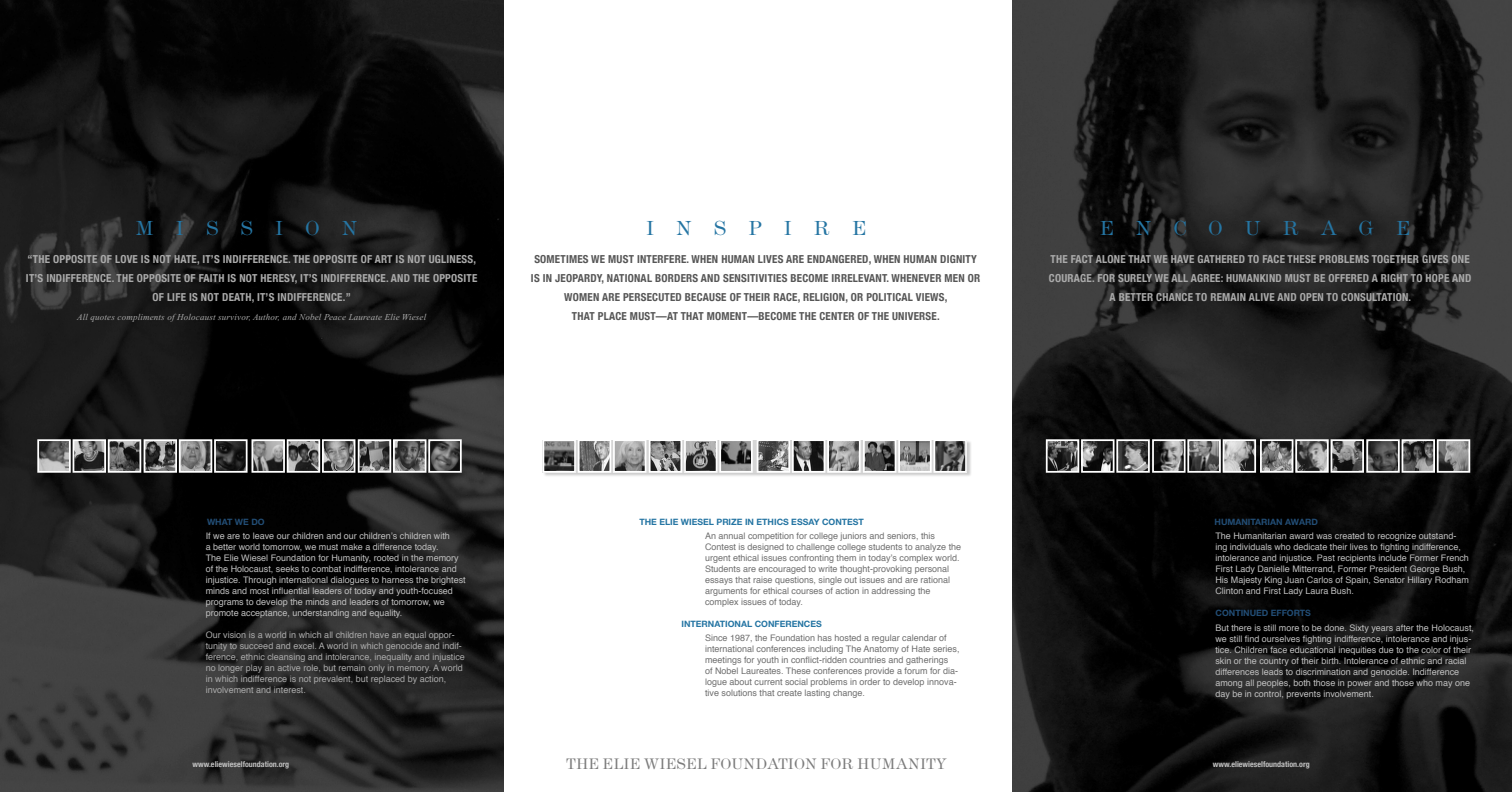
<style>
.page{position:relative;width:1512px;height:792px;background:#fff}
.page>*{position:absolute;margin:0;border:0;box-sizing:border-box;transform-origin:0 0}
.t1{font:21.1px "Modern";letter-spacing:1.04em;color:#2575a3}
.t2{font:15.8px "Modern";letter-spacing:.01em;color:#7c7c7c}
.t3{font:700 condensed 11px/19px "Helvetica Neue";letter-spacing:.02em;color:#aaa;text-align:center}
.t4{font:700 condensed 11px/19px "Helvetica Neue";letter-spacing:.02em;color:#565656;text-align:center}
.t5{font:9px/11px "Helvetica";color:#c0c0c0}
.t6{font:9px/11px "Helvetica";color:#6f6f6f}
.t7{font:9px/11px "Helvetica";color:#aaa}
.t8{font:italic 9px "Times New Roman";letter-spacing:.02em;color:#aaa}
.t9{font:700 8.8px "Helvetica Neue";color:#2575a3}
.t10{font:700 8.8px "Helvetica Neue";color:#224d75}
.t11{font:700 condensed 8px "Helvetica Neue";color:#c0c0c0}
</style>
<div class="page">
<img style="left:0;top:0;width:504px;height:792px">
<img style="left:1013px;top:0;width:499px;height:792px">
<img style="left:147px;top:442px;width:27px;height:28px">
<div style="left:144px;top:439px;width:33px;height:34px;border:2px solid #fff"></div>
<img style="left:217px;top:442px;width:28px;height:28px">
<div style="left:214px;top:439px;width:34px;height:34px;border:2px solid #fff"></div>
<img style="left:182px;top:442px;width:27px;height:28px">
<div style="left:179px;top:439px;width:33px;height:34px;border:2px solid #fff"></div>
<img style="left:40px;top:442px;width:28px;height:28px">
<div style="left:37px;top:439px;width:34px;height:34px;border:2px solid #fff"></div>
<img style="left:111px;top:442px;width:27px;height:28px">
<div style="left:108px;top:439px;width:33px;height:34px;border:2px solid #fff"></div>
<img style="left:76px;top:442px;width:27px;height:28px">
<div style="left:73px;top:439px;width:33px;height:34px;border:2px solid #fff"></div>
<img style="left:361px;top:442px;width:27px;height:28px">
<div style="left:358px;top:439px;width:33px;height:34px;border:2px solid #fff"></div>
<img style="left:431px;top:442px;width:28px;height:28px">
<div style="left:428px;top:439px;width:34px;height:34px;border:2px solid #fff"></div>
<img style="left:396px;top:442px;width:27px;height:28px">
<div style="left:393px;top:439px;width:33px;height:34px;border:2px solid #fff"></div>
<img style="left:255px;top:442px;width:27px;height:28px">
<div style="left:252px;top:439px;width:33px;height:34px;border:2px solid #fff"></div>
<img style="left:325px;top:442px;width:27px;height:28px">
<div style="left:322px;top:439px;width:33px;height:34px;border:2px solid #fff"></div>
<img style="left:290px;top:442px;width:27px;height:28px">
<div style="left:287px;top:439px;width:33px;height:34px;border:2px solid #fff"></div>
<div style="left:543px;top:440px;width:430px;height:38px;background:#000;opacity:.2"></div>
<div style="left:543px;top:440px;width:424px;height:32px;background:linear-gradient(to bottom,#dcdcdc,#dcdcdc)"></div>
<img style="left:652px;top:442px;width:27px;height:28px">
<div style="left:649px;top:439px;width:33px;height:34px;border:2px solid #fff"></div>
<img style="left:722px;top:442px;width:28px;height:28px">
<div style="left:719px;top:439px;width:34px;height:34px;border:2px solid #fff"></div>
<img style="left:687px;top:442px;width:27px;height:28px">
<div style="left:684px;top:439px;width:33px;height:34px;border:2px solid #fff"></div>
<img style="left:546px;top:442px;width:27px;height:28px">
<div style="left:543px;top:439px;width:33px;height:34px;border:2px solid #fff"></div>
<img style="left:616px;top:442px;width:27px;height:28px">
<div style="left:613px;top:439px;width:33px;height:34px;border:2px solid #fff"></div>
<img style="left:581px;top:442px;width:27px;height:28px">
<div style="left:578px;top:439px;width:33px;height:34px;border:2px solid #fff"></div>
<img style="left:866px;top:442px;width:27px;height:28px">
<div style="left:863px;top:439px;width:33px;height:34px;border:2px solid #fff"></div>
<img style="left:937px;top:442px;width:27px;height:28px">
<div style="left:934px;top:439px;width:33px;height:34px;border:2px solid #fff"></div>
<img style="left:901px;top:442px;width:28px;height:28px">
<div style="left:898px;top:439px;width:34px;height:34px;border:2px solid #fff"></div>
<img style="left:760px;top:442px;width:27px;height:28px">
<div style="left:757px;top:439px;width:33px;height:34px;border:2px solid #fff"></div>
<img style="left:830px;top:442px;width:28px;height:28px">
<div style="left:827px;top:439px;width:34px;height:34px;border:2px solid #fff"></div>
<img style="left:795px;top:442px;width:27px;height:28px">
<div style="left:792px;top:439px;width:33px;height:34px;border:2px solid #fff"></div>
<img style="left:1155px;top:442px;width:28px;height:28px">
<div style="left:1152px;top:439px;width:34px;height:34px;border:2px solid #fff"></div>
<img style="left:1226px;top:442px;width:27px;height:28px">
<div style="left:1223px;top:439px;width:33px;height:34px;border:2px solid #fff"></div>
<img style="left:1190px;top:442px;width:28px;height:28px">
<div style="left:1187px;top:439px;width:34px;height:34px;border:2px solid #fff"></div>
<img style="left:1049px;top:442px;width:27px;height:28px">
<div style="left:1046px;top:439px;width:33px;height:34px;border:2px solid #fff"></div>
<img style="left:1119px;top:442px;width:28px;height:28px">
<div style="left:1116px;top:439px;width:34px;height:34px;border:2px solid #fff"></div>
<img style="left:1084px;top:442px;width:28px;height:28px">
<div style="left:1081px;top:439px;width:34px;height:34px;border:2px solid #fff"></div>
<img style="left:1369px;top:442px;width:28px;height:28px">
<div style="left:1366px;top:439px;width:34px;height:34px;border:2px solid #fff"></div>
<img style="left:1440px;top:442px;width:27px;height:28px">
<div style="left:1437px;top:439px;width:33px;height:34px;border:2px solid #fff"></div>
<img style="left:1405px;top:442px;width:27px;height:28px">
<div style="left:1402px;top:439px;width:33px;height:34px;border:2px solid #fff"></div>
<img style="left:1263px;top:442px;width:27px;height:28px">
<div style="left:1260px;top:439px;width:33px;height:34px;border:2px solid #fff"></div>
<img style="left:1334px;top:442px;width:27px;height:28px">
<div style="left:1331px;top:439px;width:33px;height:34px;border:2px solid #fff"></div>
<img style="left:1298px;top:442px;width:28px;height:28px">
<div style="left:1295px;top:439px;width:34px;height:34px;border:2px solid #fff"></div>
<h1 class="t1" style="left:136px;top:213px;width:223px">MISSION</h1>
<h1 class="t1" style="left:646px;top:213px;width:221px">INSPIRE</h1>
<p class="t3" style="left:26px;top:249px;width:453px">“THE OPPOSITE OF LOVE IS NOT HATE, IT’S INDIFFERENCE. THE OPPOSITE OF ART IS NOT UGLINESS,<br>IT’S INDIFFERENCE. THE OPPOSITE OF FAITH IS NOT HERESY, IT’S INDIFFERENCE. AND THE OPPOSITE<br>OF LIFE IS NOT DEATH, IT’S INDIFFERENCE.”</p>
<p class="t8" style="left:77px;top:312px;width:351px">All quotes compliments of Holocaust survivor, Author, and Nobel Peace Laureate Elie Wiesel</p>
<p class="t4" style="left:531px;top:249px;width:451px">SOMETIMES WE MUST INTERFERE. WHEN HUMAN LIVES ARE ENDANGERED, WHEN HUMAN DIGNITY IS IN JEOPARDY, NATIONAL BORDERS AND SENSITIVITIES BECOME IRRELEVANT. WHENEVER MEN OR WOMEN ARE PERSECUTED BECAUSE OF THEIR RACE, RELIGION, OR POLITICAL VIEWS,<br>THAT PLACE MUST—AT THAT MOMENT—BECOME THE CENTER OF THE UNIVERSE.</p>
<h1 class="t1" style="left:1100px;top:213px;width:312px">ENCOURAGE</h1>
<p class="t3" style="left:1049px;top:249px;width:424px">THE FACT ALONE THAT WE HAVE GATHERED TO FACE THESE PROBLEMS TOGETHER GIVES ONE<br>COURAGE. FOR SURELY WE ALL AGREE: HUMANKIND MUST BE OFFERED A RIGHT TO HOPE AND<br>A BETTER CHANCE TO REMAIN ALIVE AND OPEN TO CONSULTATION.</p>
<p class="t10" style="left:207px;top:516px;width:59px">WHAT WE DO</p>
<p class="t5" style="left:206px;top:530px;width:261px">If we are to leave our children and our children’s children with<br>a better world tomorrow, we must make a difference today.<br>The Elie Wiesel Foundation for Humanity, rooted in the memory of the Holocaust, seeks to combat indifference, intolerance and injustice. Through international dialogues to harness the brightest minds and most influential leaders of today and youth-focused programs to develop the minds and leaders of tomorrow, we promote acceptance, understanding and equality.</p>
<p class="t7" style="left:206px;top:629px;width:261px">Our vision is a world in which all children have an equal oppor&shy;tunity to succeed and excel. A world in which genocide and indif&shy;ference, ethnic cleansing and intolerance, inequality and injustice no longer play an active role, but remain only in memory. A world in which indifference is not prevalent, but replaced by action, involvement and interest.</p>
<p class="t9" style="left:639px;top:516px;width:226px">THE ELIE WIESEL PRIZE IN ETHICS ESSAY CONTEST</p>
<p class="t6" style="left:705px;top:530px;width:258px">An annual competition for college juniors and seniors, this Contest is designed to challenge college students to analyze the urgent ethical issues confronting them in today’s complex world.<br>Students are encouraged to write thought-provoking personal essays that raise questions, single out issues and are rational arguments for ethical courses of action in addressing the complex issues of today.</p>
<p class="t9" style="left:682px;top:618px;width:142px">INTERNATIONAL CONFERENCES</p>
<p class="t6" style="left:705px;top:632px;width:256px">Since 1987, the Foundation has hosted a regular calendar of international conferences including The Anatomy of Hate series, meetings for youth in conflict-ridden countries and gatherings<br>of Nobel Laureates. These conferences provide a forum for dia&shy;logue about current social problems in order to develop innova&shy;tive solutions that create lasting change.</p>
<p class="t10" style="left:1215px;top:516px;width:105px">HUMANITARIAN AWARD</p>
<p class="t5" style="left:1215px;top:530px;width:255px">The Humanitarian award was created to recognize outstand&shy;ing individuals who dedicate their lives to fighting indifference, intolerance and injustice. Past recipients include Former French First Lady Danielle Mitterrand, Former President George Bush, His Majesty King Juan Carlos of Spain, Senator Hillary Rodham Clinton and First Lady Laura Bush.</p>
<p class="t10" style="left:1216px;top:608px;width:97px">CONTINUED EFFORTS</p>
<p class="t5" style="left:1215px;top:622px;width:260px">But there is still more to be done. Sixty years after the Holocaust, we still find ourselves fighting indifference, intolerance and injus&shy;tice. Children face educational inequities due to the color of their skin or the country of their birth. Intolerance of ethnic and racial differences leads to discrimination and genocide. Indifference among all peoples, both those in power and those who may one day be in control, prevents involvement.</p>
<p class="t11" style="left:192px;top:759px;width:98px">www.eliewieselfoundation.org</p>
<h2 class="t2" style="left:567px;top:753px;width:382px">THE ELIE WIESEL FOUNDATION FOR HUMANITY</h2>
<p class="t11" style="left:1213px;top:759px;width:98px">www.eliewieselfoundation.org</p>
</div>
